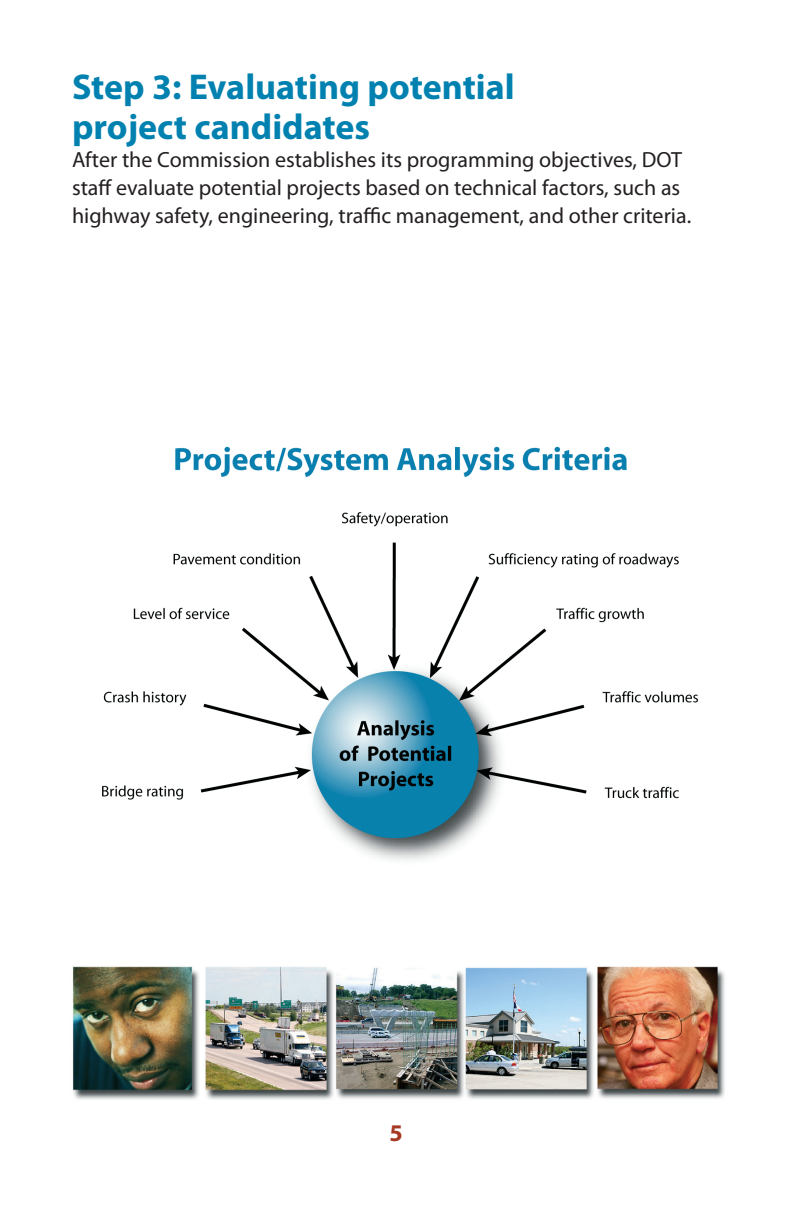
<style>
.page{position:relative;width:792px;height:1224px;background:#fff}
.page>*{position:absolute;margin:0;border:0;box-sizing:border-box;transform-origin:0 0}
.t1{font:700 36px/40px "Myriad Pro";color:#0081b0}
.t2{font:700 24px "Myriad Pro";color:#a73823}
.t3{font:22px/28px "Myriad Pro";color:#231f20}
</style>
<div class="page">
<img style="left:102px;top:446px;width:596px;height:415px">
<img style="left:72px;top:966px;width:653px;height:134px">
<h1 class="t1" style="left:72px;top:66px;width:444px">Step 3: Evaluating potential project candidates</h1>
<p class="t3" style="left:72px;top:145px;width:621px">After the Commission establishes its programming objectives, DOT staff evaluate potential projects based on technical factors, such as highway safety, engineering, traffic management, and other criteria.</p>
<p class="t2" style="left:389px;top:1117px;width:15px">5</p>
</div>
